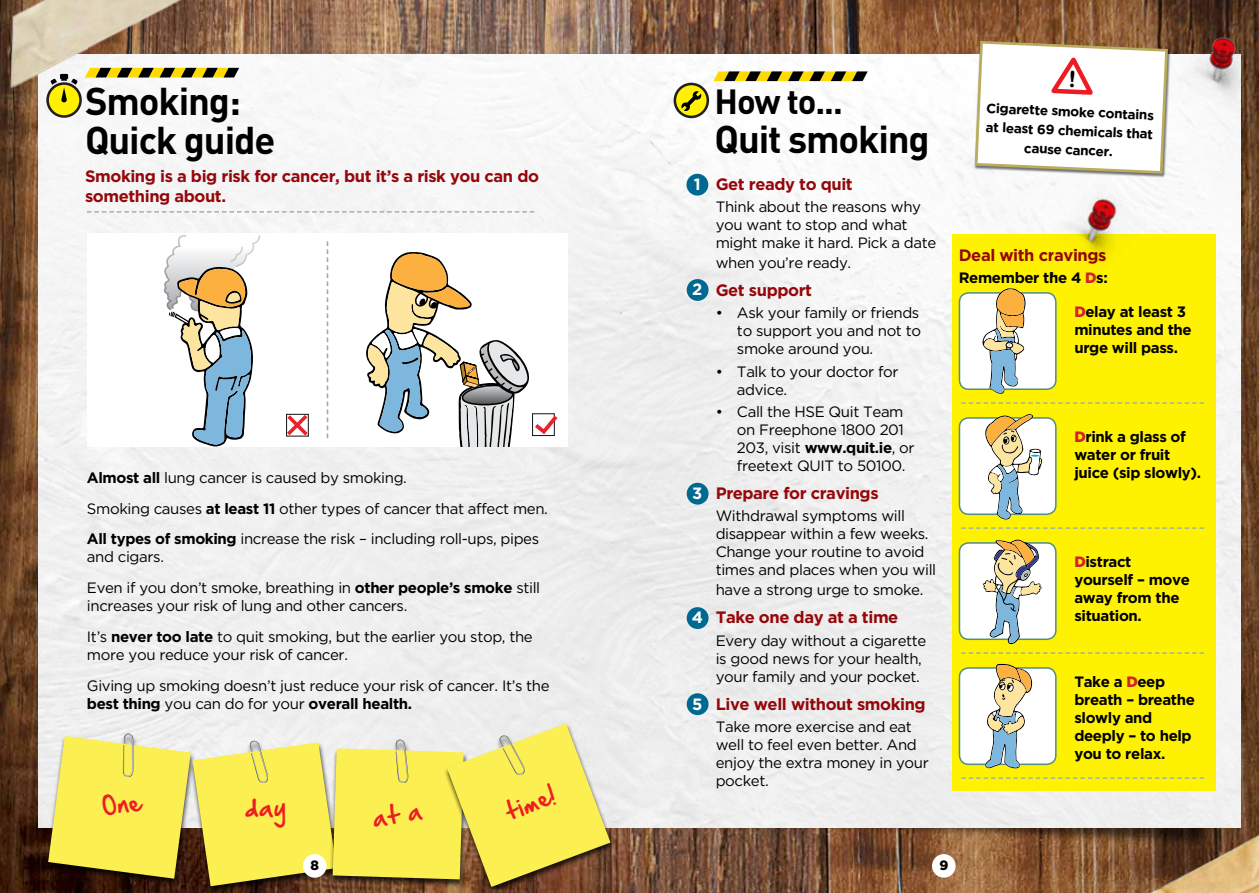
<style>
.page{position:relative;width:1259px;height:893px;background:#fff}
.page>*{position:absolute;margin:0;border:0;box-sizing:border-box;transform-origin:0 0}
.t1{font:700 38.25px/39.3px "DIN";letter-spacing:-.03em;color:#000}
.t2{font:700 34.5px "DIN";color:#000}
.t3{font:21.6px "Hand Of Sean";color:#ed1d24}
.t4{font:700 16.5px/19.8px "Gotham HTF";letter-spacing:-.025em;color:#94070a}
.t5{font:700 16.35px "Gotham HTF";color:#fff}
.t6{font:15px/18px "Gotham HTF";letter-spacing:-.025em;color:#000}
.t7{font:700 15px/18px "Gotham HTF";letter-spacing:-.025em;color:#000}
.t8{font:700 13.5px/19.2px "Gotham HTF";color:#000;text-align:center}
.t9{font:900 13.5px "Gotham HTF";color:#000}
.s1{font-weight:700}
.s2{font-weight:400}
.s3{font-weight:900;color:#d2232a}
</style>
<div class="page">
<img style="left:629px;top:0;width:630px;height:893px">
<img style="left:0;top:0;width:629px;height:893px">
<div style="left:658px;top:762px;width:553px;height:87px;background:#000;opacity:.58"></div>
<img style="left:38px;top:55px;width:1202px;height:773px">
<div style="left:952px;top:235px;width:263px;height:556px;background:#fff200"></div>
<svg style="left:713px;top:71px;width:154px;height:10px;background:#887816"></svg>
<svg style="left:685px;top:173px;width:24px;height:23px"></svg>
<svg style="left:686px;top:278px;width:23px;height:24px"></svg>
<svg style="left:686px;top:482px;width:23px;height:23px"></svg>
<svg style="left:686px;top:606px;width:23px;height:24px"></svg>
<img style="left:1129px;top:821px;width:130px;height:72px">
<img style="left:1052px;top:182px;width:94px;height:77px">
<svg style="left:48px;top:84px;width:33px;height:32px"></svg>
<div style="left:46px;top:82px;width:36px;height:36px;border:3px solid #231f20;border-radius:50%"></div>
<img style="left:0;top:0;width:209px;height:108px">
<svg style="left:85px;top:68px;width:154px;height:9px"></svg>
<div style="left:87px;top:233px;width:480px;height:213px;background:#fff"></div>
<svg style="left:163px;top:235px;width:97px;height:211px"></svg>
<svg style="left:327px;top:241px;width:1px;height:197px"></svg>
<svg style="left:961px;top:402px;width:243px;height:2px"></svg>
<svg style="left:961px;top:527px;width:243px;height:2px"></svg>
<svg style="left:961px;top:652px;width:243px;height:2px"></svg>
<div style="left:959px;top:293px;width:96px;height:96px;background:#fff;border-radius:9px"></div>
<div style="left:958px;top:292px;width:98px;height:98px;border:2px solid #538e87;border-radius:9px"></div>
<svg style="left:982px;top:288px;width:43px;height:106px"></svg>
<div style="left:959px;top:418px;width:96px;height:96px;background:#fff;border-radius:9px"></div>
<div style="left:958px;top:417px;width:98px;height:98px;border:2px solid #538e87;border-radius:9px"></div>
<svg style="left:985px;top:414px;width:57px;height:106px"></svg>
<div style="left:959px;top:543px;width:96px;height:96px;background:#fff;border-radius:9px"></div>
<div style="left:958px;top:542px;width:98px;height:98px;border:2px solid #538e87;border-radius:9px"></div>
<svg style="left:366px;top:252px;width:192px;height:194px"></svg>
<svg style="left:87px;top:211px;width:447px;height:2px"></svg>
<svg style="left:675px;top:84px;width:33px;height:33px"></svg>
<div style="left:673px;top:83px;width:36px;height:35px;border:3px solid #231f20;border-radius:50%"></div>
<svg style="left:681px;top:91px;width:20px;height:20px"></svg>
<img style="left:1177px;top:22px;width:82px;height:91px">
<div style="left:932px;top:854px;width:23px;height:24px;background:#fff;border-radius:50%"></div>
<svg style="left:286px;top:413px;width:23px;height:24px"></svg>
<svg style="left:983px;top:540px;width:58px;height:104px"></svg>
<svg style="left:666px;top:664px;width:538px;height:164px"></svg>
<svg style="left:48px;top:716px;width:571px;height:177px;background:#dfd26c"></svg>
<svg style="left:973px;top:39px;width:196px;height:136px"></svg>
<h1 class="t1" style="left:85px;top:80px;width:192px">Smoking:<br>Quick guide</h1>
<p class="t4" style="left:85px;top:166px;width:455px">Smoking is a big risk for cancer, but it’s a risk you can do something about.</p>
<p class="t6" style="left:87px;top:462px;width:462px;line-height:30.8px"><span class="s1">Almost all</span> lung cancer is caused by smoking.<br>Smoking causes <span class="s1">at least 11</span> other types of cancer that affect men.<br><span class="s1">All types of smoking</span> increase the risk – including roll-ups, pipes</p>
<p class="t6" style="left:87px;top:541px;width:455px;line-height:30.8px">and cigars.<br>Even if you don’t smoke, breathing in <span class="s1">other people’s smoke</span> still</p>
<p class="t6" style="left:87px;top:590px;width:447px;line-height:30.8px">increases your risk of lung and other cancers.<br>It’s <span class="s1">never too late</span> to quit smoking, but the earlier you stop, the</p>
<p class="t6" style="left:87px;top:639px;width:464px;line-height:30.8px">more you reduce your risk of cancer.<br>Giving up smoking doesn’t just reduce your risk of cancer. It’s the</p>
<p class="t7" style="left:87px;top:694px;width:327px">best thing <span class="s2">you can do for your</span> overall health.</p>
<h3 class="t3" style="left:499px;top:794px;width:54px;rotate:-21deg">time!</h3>
<p class="t5" style="left:693px;top:175px;width:8px">1</p>
<p class="t5" style="left:692px;top:280px;width:12px">2</p>
<p class="t5" style="left:692px;top:484px;width:12px">3</p>
<p class="t5" style="left:691px;top:608px;width:13px">4</p>
<p class="t5" style="left:692px;top:694px;width:12px">5</p>
<h2 class="t2" style="left:714px;top:79px;width:130px">How to...</h2>
<h1 class="t1" style="left:714px;top:118px;width:217px">Quit smoking</h1>
<p class="t4" style="left:716px;top:173px;width:139px">Get ready to quit</p>
<p class="t6" style="left:716px;top:197px;width:222px">Think about the reasons why you want to stop and what might make it hard. Pick a date</p>
<p class="t6" style="left:716px;top:253px;width:137px">when you’re ready.</p>
<p class="t4" style="left:716px;top:280px;width:98px">Get support</p>
<p class="t6" style="left:737px;top:304px;width:186px;text-align:justify;text-indent:-21px">• Ask your family or friends to support you and not to smoke around you.</p>
<p class="t6" style="left:737px;top:362px;width:163px;text-indent:-21px">• Talk to your doctor for advice.</p>
<p class="t6" style="left:737px;top:402px;width:179px;text-indent:-21px">• Call the HSE Quit Team on Freephone 1800 201<br>203, visit <span class="s1">www.quit.ie</span>, or freetext QUIT to 50100.</p>
<p class="t4" style="left:716px;top:483px;width:164px">Prepare for cravings</p>
<p class="t6" style="left:716px;top:507px;width:222px">Withdrawal symptoms will disappear within a few weeks.<br>Change your routine to avoid times and places when you will</p>
<p class="t6" style="left:716px;top:581px;width:209px">have a strong urge to smoke.</p>
<p class="t4" style="left:716px;top:607px;width:184px">Take one day at a time</p>
<p class="t6" style="left:716px;top:631px;width:212px">Every day without a cigarette is good news for your health, your family and your pocket.</p>
<p class="t4" style="left:716px;top:694px;width:211px">Live well without smoking</p>
<p class="t6" style="left:716px;top:718px;width:215px">Take more exercise and eat well to feel even better. And enjoy the extra money in your pocket.</p>
<p class="t8" style="left:987px;top:97px;width:172px;rotate:3deg">Cigarette smoke contains atleast6 9 chem icals that cau se cancer.</p>
<p class="t4" style="left:958px;top:245px;width:149px">Deal with cravings</p>
<p class="t7" style="left:958px;top:268px;width:150px">Remember the 4 <span class="s3">D</span>s:</p>
<p class="t7" style="left:1074px;top:302px;width:119px"><span class="s3">D</span>elay at least 3 minutes and the urge will pass.</p>
<p class="t7" style="left:1074px;top:427px;width:128px"><span class="s3">D</span>rink a glass of water or fruit juice (sip slowly).</p>
<p class="t7" style="left:1074px;top:552px;width:117px"><span class="s3">D</span>istract yourself – move away from the situation.</p>
<p class="t7" style="left:1074px;top:673px;width:122px">Take a <span class="s3">D</span>eep breath – breathe slowly and deeply – to help you to relax.</p>
<p class="t9" style="left:310px;top:857px;width:10px">8</p>
<p class="t9" style="left:939px;top:857px;width:10px">9</p>
</div>
